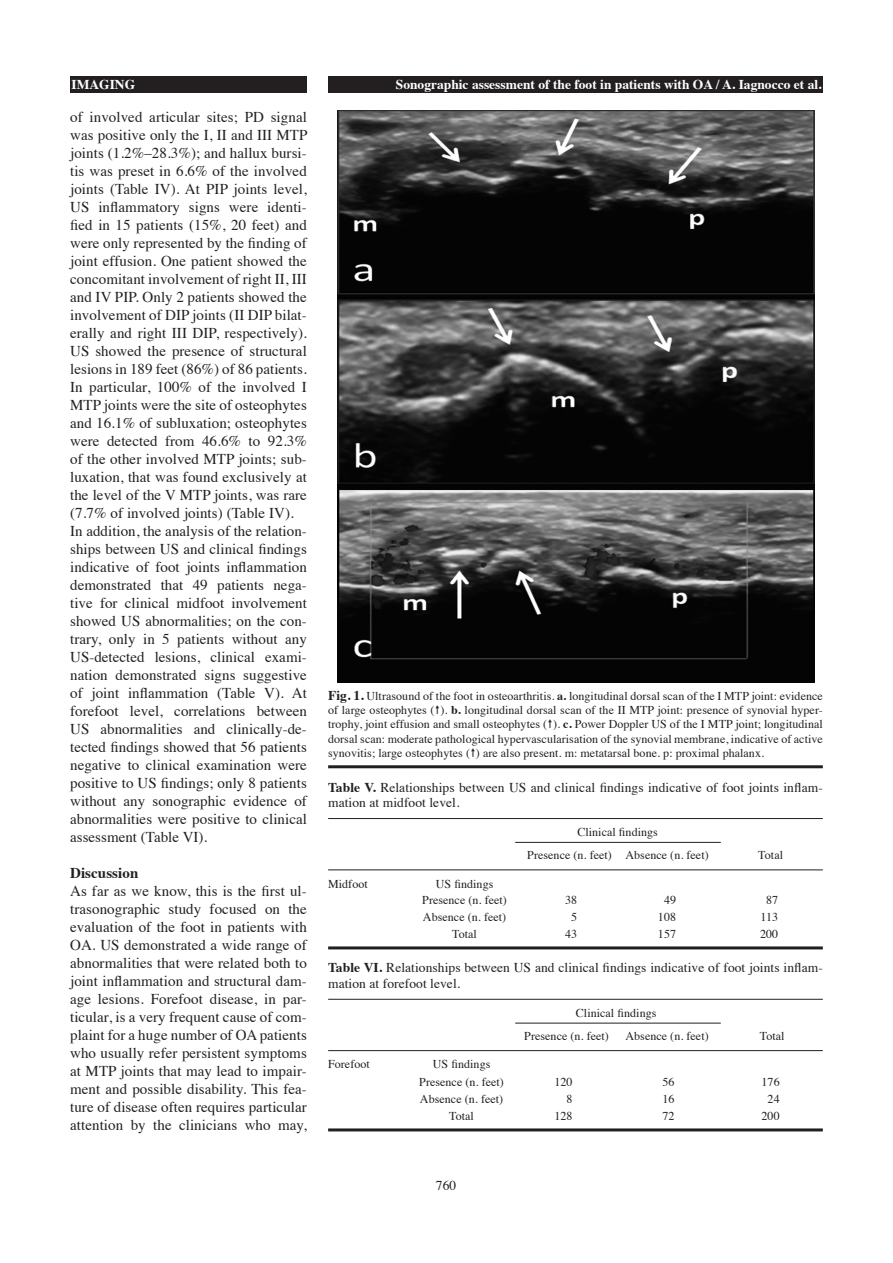
<style>
.page{position:relative;width:893px;height:1263px;background:#fff}
.page>*{position:absolute;margin:0;border:0;box-sizing:border-box;transform-origin:0 0}
.t1{font:15px/18px "Times";letter-spacing:.005em;color:#231f20}
.t2{font:700 15px "Times";letter-spacing:.005em;color:#231f20}
.t3{font:13.5px/15.8px "Times";letter-spacing:.005em;color:#231f20}
.t4{font:700 13.5px "Times";color:#fff}
.t5{font:12px/14.2px "Times";letter-spacing:.005em;color:#231f20;text-align:center}
.s1{font-weight:700;font-size:13.5px}
.s2{font-weight:700}
</style>
<div class="page">
<div style="left:328px;top:77px;width:495px;height:16px;background:#231f20"></div>
<div style="left:70px;top:77px;width:237px;height:16px;background:#231f20"></div>
<img style="left:337px;top:111px;width:477px;height:571px">
<hr style="left:328px;top:765px;width:495px;height:3px;background:#231f20">
<hr style="left:328px;top:999px;width:495px;height:1px;background:#231f20">
<hr style="left:515px;top:1023px;width:206px;height:1px;background:#231f20">
<hr style="left:328px;top:1050px;width:495px;height:1px;background:#231f20">
<hr style="left:328px;top:1128px;width:495px;height:3px;background:#231f20">
<hr style="left:328px;top:818px;width:495px;height:1px;background:#231f20">
<hr style="left:515px;top:842px;width:206px;height:1px;background:#231f20">
<hr style="left:328px;top:870px;width:495px;height:1px;background:#231f20">
<hr style="left:328px;top:946px;width:495px;height:3px;background:#231f20">
<p class="t4" style="left:71px;top:71px;width:65px">IMAGING</p>
<p class="t4" style="left:396px;top:71px;width:427px">Sonographic assessment of the foot in patients with OA / A. Iagnocco et al.</p>
<p class="t1" style="left:70px;top:106px;width:239px">of involved articular sites; PD signal was positive only the I, II and III MTP joints (1.2%–28.3%); and hallux bursi&shy;tis was preset in 6.6% of the involved joints (Table IV). At PIP joints level, US inflammatory signs were identi&shy;fied in 15 patients (15%, 20 feet) and were only represented by the finding of joint effusion. One patient showed the concomitant involvement of right II, III and IV PIP. Only 2 patients showed the involvement of DIP joints (II DIP bilat&shy;erally and right III DIP, respectively).<br>US showed the presence of structural lesions in 189 feet (86%) of 86 patients.<br>In particular, 100% of the involved I MTP joints were the site of osteophytes and 16.1% of subluxation; osteophytes were detected from 46.6% to 92.3% of the other involved MTP joints; sub&shy;luxation, that was found exclusively at the level of the V MTP joints, was rare (7.7% of involved joints) (Table IV).<br>In addition, the analysis of the relation&shy;ships between US and clinical findings indicative of foot joints inflammation demonstrated that 49 patients nega&shy;tive for clinical midfoot involvement showed US abnormalities; on the con&shy;trary, only in 5 patients without any US-detected lesions, clinical exami&shy;nation demonstrated signs suggestive of joint inflammation (Table V). At forefoot level, correlations between US abnormalities and clinically-de&shy;tected findings showed that 56 patients negative to clinical examination were positive to US findings; only 8 patients without any sonographic evidence of abnormalities were positive to clinical assessment (Table VI).</p>
<p class="t2" style="left:70px;top:858px;width:70px">Discussion</p>
<p class="t1" style="left:70px;top:880px;width:238px;text-align:justify">As far as we know, this is the first ul&shy;trasonographic study focused on the evaluation of the foot in patients with OA. US demonstrated a wide range of abnormalities that were related both to joint inflammation and structural dam&shy;age lesions. Forefoot disease, in par&shy;ticular, is a very frequent cause of com&shy;plaint for a huge number of OA patients who usually refer persistent symptoms at MTP joints that may lead to impair&shy;ment and possible disability. This fea&shy;ture of disease often requires particular attention by the clinicians who may,</p>
<p class="t5" style="left:328px;top:688px;width:496px;text-align:justify"><span class="s1">Fig. 1.</span> Ultrasound of the foot in osteoarthritis. <span class="s2">a.</span> longitudinal dorsal scan of the I MTP joint: evidence of large osteophytes (➔). <span class="s2">b.</span> longitudinal dorsal scan of the II MTP joint: presence of synovial hyper&shy;trophy, joint effusion and small osteophytes (➔). <span class="s2">c.</span> Power Doppler US of the I MTP joint; longitudinal dorsal scan: moderate pathological hypervascularisation of the synovial membrane, indicative of active synovitis; large osteophytes (➔) are also present. m: metatarsal bone. p: proximal phalanx.</p>
<p class="t3" style="left:328px;top:778px;width:496px"><span class="s2">Table V.</span> Relationships between US and clinical findings indicative of foot joints inflam&shy;mation at midfoot level.</p>
<p class="t5" style="left:527px;top:819px;width:183px;line-height:23.2px">Clinical findings<br>Presence (n. feet) Absence (n. feet)</p>
<p class="t5" style="left:758px;top:847px;width:26px">Total</p>
<p class="t5" style="left:328px;top:875px;width:41px">Midfoot</p>
<p class="t5" style="left:422px;top:874px;width:86px;line-height:16.8px">US findings<br>Presence (n. feet)</p>
<p class="t5" style="left:565px;top:892px;width:14px">38</p>
<p class="t5" style="left:664px;top:892px;width:14px">49</p>
<p class="t5" style="left:766px;top:892px;width:14px">87</p>
<p class="t5" style="left:423px;top:909px;width:85px">Absence (n. feet)</p>
<p class="t5" style="left:571px;top:909px;width:7px">5</p>
<p class="t5" style="left:658px;top:909px;width:20px">108</p>
<p class="t5" style="left:760px;top:909px;width:19px">113</p>
<p class="t5" style="left:452px;top:926px;width:26px">Total</p>
<p class="t5" style="left:565px;top:926px;width:14px">43</p>
<p class="t5" style="left:658px;top:926px;width:20px">157</p>
<p class="t5" style="left:760px;top:926px;width:20px">200</p>
<p class="t3" style="left:328px;top:959px;width:496px"><span class="s2">Table VI.</span> Relationships between US and clinical findings indicative of foot joints inflam&shy;mation at forefoot level.</p>
<p class="t5" style="left:524px;top:1000px;width:134px;line-height:23.2px;text-align:left;text-indent:52px">Clinical findings<br>Presence (n. feet)</p>
<p class="t5" style="left:625px;top:1027px;width:85px">Absence (n. feet)</p>
<p class="t5" style="left:760px;top:1027px;width:26px">Total</p>
<p class="t5" style="left:328px;top:1056px;width:43px">Forefoot</p>
<p class="t5" style="left:419px;top:1054px;width:86px;line-height:17.2px">US findings<br>Presence (n. feet)</p>
<p class="t5" style="left:554px;top:1073px;width:20px">120</p>
<p class="t5" style="left:662px;top:1073px;width:14px">56</p>
<p class="t5" style="left:761px;top:1073px;width:20px">176</p>
<p class="t5" style="left:420px;top:1090px;width:85px">Absence (n. feet)</p>
<p class="t5" style="left:567px;top:1090px;width:7px">8</p>
<p class="t5" style="left:662px;top:1090px;width:14px">16</p>
<p class="t5" style="left:768px;top:1090px;width:14px">24</p>
<p class="t5" style="left:449px;top:1108px;width:26px">Total</p>
<p class="t5" style="left:554px;top:1108px;width:20px">128</p>
<p class="t5" style="left:662px;top:1108px;width:14px">72</p>
<p class="t5" style="left:761px;top:1108px;width:20px">200</p>
<p class="t3" style="left:436px;top:1176px;width:22px">760</p>
</div>
